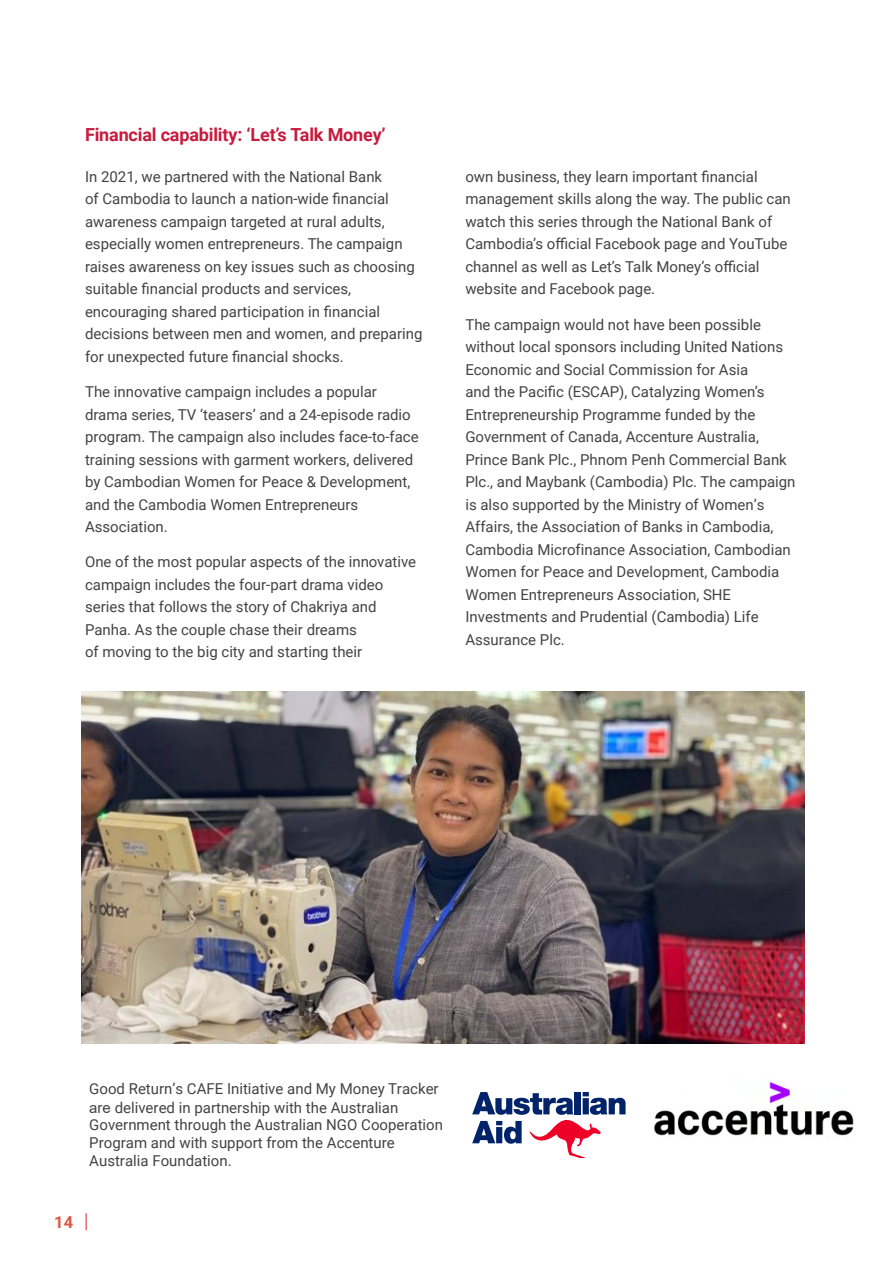
<style>
.page{position:relative;width:893px;height:1263px;background:#fff}
.page>*{position:absolute;margin:0;border:0;box-sizing:border-box;transform-origin:0 0}
.t1{font:700 18px "Roboto";letter-spacing:-.01em;color:#c71b3d}
.t2{font:700 16.5px "Roboto";color:#db5743}
.t3{font:15px/22.5px "Roboto";color:#434343}
.s1{font-family:"Arial"}
</style>
<div class="page">
<svg style="left:86px;top:1213px;width:1px;height:17px"></svg>
<svg style="left:472px;top:1092px;width:154px;height:65px"></svg>
<img style="left:81px;top:691px;width:723px;height:352px">
<img style="left:654px;top:1081px;width:200px;height:55px">
<p class="t1" style="left:85px;top:122px;width:302px">Financial capability: ‘Let’s Talk Money’</p>
<p class="t3" style="left:85px;top:165px;width:339px">In 2021, we partnered with the National Bank<br>of Cambodia to launch a nation-wide financial awareness campaign targeted at rural adults, especially women entrepreneurs. The campaign raises awareness on key issues such as choosing suitable financial products and services, encouraging shared participation in financial decisions between men and women, and preparing for unexpected future financial shocks.</p>
<p class="t3" style="left:85px;top:380px;width:335px">The innovative campaign includes a popular drama series, TV ‘teasers’ and a 24-episode radio program. The campaign also includes face-to-face training sessions with garment workers, delivered by Cambodian Women for Peace &amp; Development, and the Cambodia Women Entrepreneurs Association.</p>
<p class="t3" style="left:85px;top:550px;width:333px">One of the most popular aspects of the innovative campaign includes the four-part drama video series that follows the story of Chakriya and Panha. As the couple chase their dreams<br>of moving to the big city and starting their</p>
<p class="t3" style="left:465px;top:165px;width:327px">own business, they learn important financial management skills along the way. The public can watch this series through the National Bank of Cambodia’s official Facebook page and YouTube channel as well as Let’s Talk Money’s official website and Facebook page.</p>
<p class="t3" style="left:465px;top:312px;width:332px">The campaign would not have been possible without local sponsors including United Nations Economic and Social Commission for Asia<br>and the Pacific (ESCAP), Catalyzing Women’s Entrepreneurship Programme funded by the Government of Canada, Accenture Australia, Prince Bank Plc., Phnom Penh Commercial Bank Plc., and Maybank (Cambodia) Plc. The campaign is also supported by the Ministry of Women’s Affairs, the Association of Banks in Cambodia, Cambodia Microfinance Association, Cambodian Women for Peace and Development, Cambodia Women Entrepreneurs Association, SHE Investments and Prudential (Cambodia) Life Assurance Plc.</p>
<p class="t3" style="left:89px;top:1079px;width:355px;line-height:18px">Good Return’s CAFE Initiative and My Money Tracker <span class="s1">are</span> delivered in partnership with the Australian Government through the Australian NGO Cooperation Program and with support from the Accenture Australia Foundation.</p>
<p class="t2" style="left:54px;top:1210px;width:20px">14</p>
</div>
